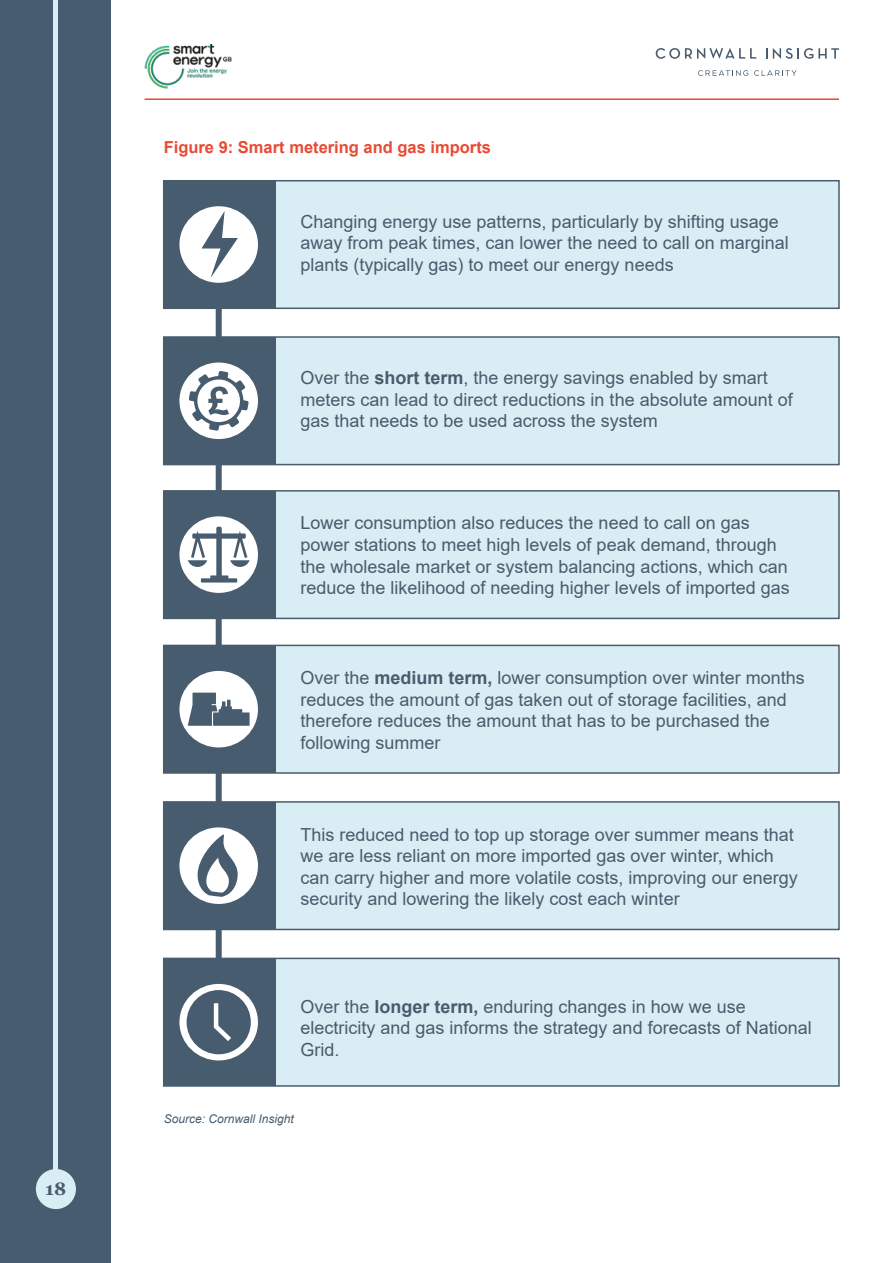
<style>
.page{position:relative;width:893px;height:1263px;background:#fff}
.page>*{position:absolute;margin:0;border:0;box-sizing:border-box;transform-origin:0 0}
.t1{font:18px/21.6px "Arial";color:#485c6d}
.t2{font:700 18px "Georgia";color:#485c6d}
.t3{font:700 16.5px "Arial";color:#e84a33}
.t4{font:italic 12px "Arial";color:#475c6e}
.s1{font-weight:700}
</style>
<div class="page">
<div style="left:0;top:0;width:111px;height:1263px;background:#475c6e"></div>
<hr style="left:54px;top:0;width:4px;height:1206px;background:#d9edf5">
<div style="left:36px;top:1169px;width:40px;height:40px;background:#d9edf5;border-radius:50%"></div>
<svg style="left:656px;top:48px;width:100px;height:11px"></svg>
<svg style="left:773px;top:48px;width:66px;height:11px"></svg>
<svg style="left:698px;top:70px;width:50px;height:6px"></svg>
<svg style="left:754px;top:70px;width:43px;height:6px"></svg>
<hr style="left:145px;top:98px;width:694px;height:2px;background:#e94934">
<img style="left:145px;top:45px;width:141px;height:54px">
<div style="left:216px;top:308px;width:6px;height:676px;background:#485c6d"></div>
<div style="left:193px;top:181px;width:646px;height:127px;background:#d9eef4"></div>
<div style="left:193px;top:337px;width:646px;height:128px;background:#d9eef4"></div>
<div style="left:193px;top:958px;width:646px;height:128px;background:#d9eef4"></div>
<div style="left:193px;top:491px;width:646px;height:127px;background:#d9eef4"></div>
<div style="left:193px;top:645px;width:646px;height:128px;background:#d9eef4"></div>
<div style="left:193px;top:802px;width:646px;height:127px;background:#d9eef4"></div>
<div style="left:164px;top:181px;width:112px;height:127px;background:#475c6e"></div>
<div style="left:164px;top:337px;width:112px;height:128px;background:#475c6e"></div>
<div style="left:164px;top:958px;width:112px;height:128px;background:#475c6e"></div>
<div style="left:164px;top:491px;width:112px;height:127px;background:#475c6e"></div>
<div style="left:164px;top:645px;width:112px;height:128px;background:#475c6e"></div>
<div style="left:164px;top:802px;width:112px;height:127px;background:#475c6e"></div>
<div style="left:163px;top:180px;width:677px;height:129px;border:2px solid #485c6d"></div>
<div style="left:163px;top:336px;width:677px;height:129px;border:2px solid #485c6d"></div>
<div style="left:163px;top:958px;width:677px;height:129px;border:2px solid #485c6d"></div>
<div style="left:163px;top:490px;width:677px;height:129px;border:2px solid #485c6d"></div>
<div style="left:163px;top:645px;width:677px;height:129px;border:2px solid #485c6d"></div>
<div style="left:163px;top:801px;width:677px;height:129px;border:2px solid #485c6d"></div>
<div style="left:179px;top:206px;width:79px;height:77px;background:#fff;border-radius:50%"></div>
<div style="left:179px;top:362px;width:79px;height:77px;background:#fff;border-radius:50%"></div>
<div style="left:179px;top:984px;width:79px;height:76px;background:#fff;border-radius:50%"></div>
<div style="left:179px;top:516px;width:79px;height:77px;background:#fff;border-radius:50%"></div>
<div style="left:179px;top:671px;width:79px;height:76px;background:#fff;border-radius:50%"></div>
<div style="left:179px;top:827px;width:79px;height:77px;background:#fff;border-radius:50%"></div>
<svg style="left:201px;top:211px;width:37px;height:67px"></svg>
<svg style="left:189px;top:371px;width:60px;height:60px"></svg>
<svg style="left:188px;top:527px;width:62px;height:55px"></svg>
<svg style="left:188px;top:693px;width:62px;height:33px"></svg>
<svg style="left:197px;top:834px;width:41px;height:63px"></svg>
<svg style="left:187px;top:990px;width:64px;height:64px"></svg>
<p class="t2" style="left:45px;top:1177px;width:22px">18</p>
<p class="t3" style="left:164px;top:136px;width:329px">Figure 9: Smart metering and gas imports</p>
<p class="t1" style="left:300px;top:211px;width:490px">Changing energy use patterns, particularly by shifting usage away from peak times, can lower the need to call on marginal plants (typically gas) to meet our energy needs</p>
<p class="t1" style="left:300px;top:367px;width:494px">Over the <span class="s1">short term</span>, the energy savings enabled by smart meters can lead to direct reductions in the absolute amount of gas that needs to be used across the system</p>
<p class="t1" style="left:300px;top:512px;width:491px">Lower consumption also reduces the need to call on gas power stations to meet high levels of peak demand, through the wholesale market or system balancing actions, which can reduce the likelihood of needing higher levels of imported gas</p>
<p class="t1" style="left:300px;top:667px;width:506px">Over the <span class="s1">medium term,</span> lower consumption over winter months reduces the amount of gas taken out of storage facilities, and therefore reduces the amount that has to be purchased the following summer</p>
<p class="t1" style="left:300px;top:823px;width:499px">This reduced need to top up storage over summer means that we are less reliant on more imported gas over winter, which can carry higher and more volatile costs, improving our energy security and lowering the likely cost each winter</p>
<p class="t1" style="left:300px;top:995px;width:513px">Over the <span class="s1">longer term,</span> enduring changes in how we use electricity and gas informs the strategy and forecasts of National<br>Grid.</p>
<p class="t4" style="left:164px;top:1111px;width:132px">Source: Cornwall Insight</p>
</div>
